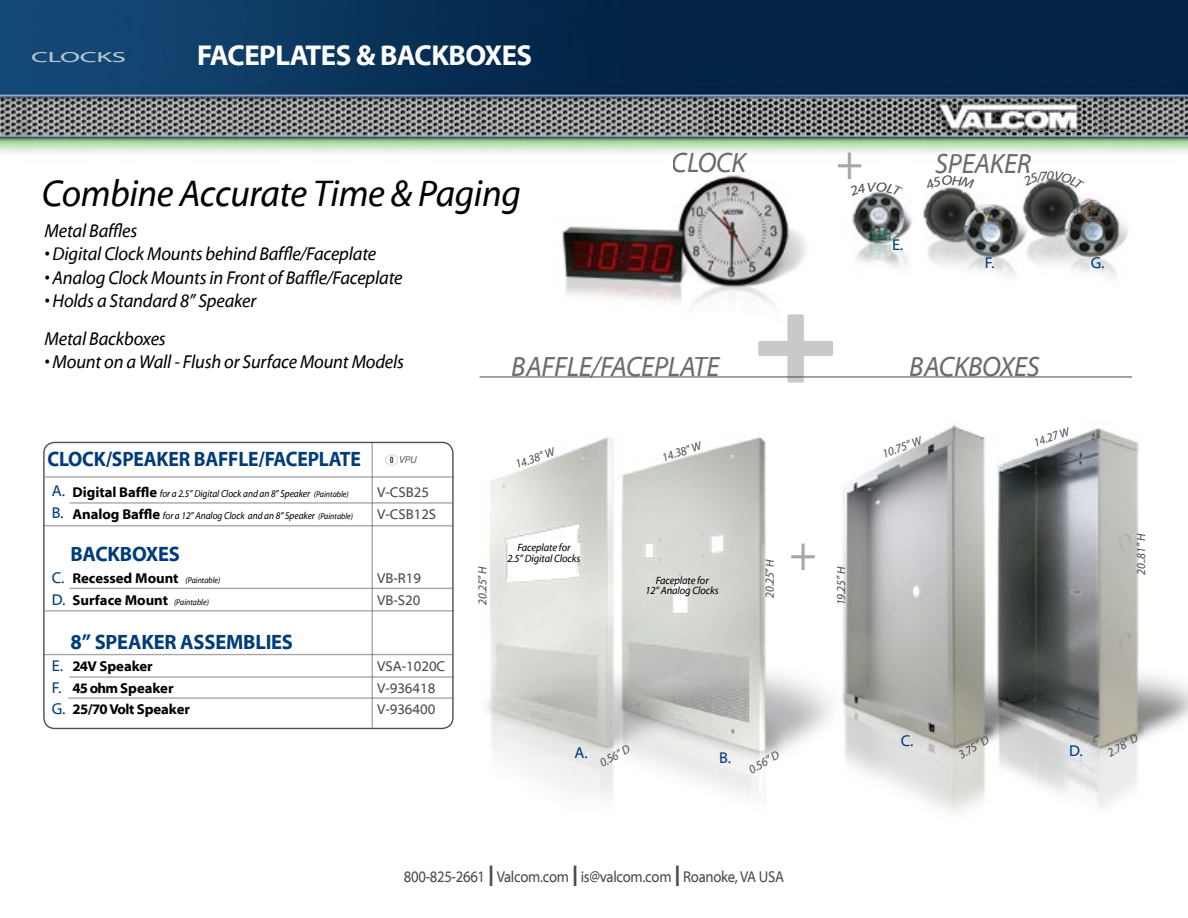
<style>
.page{position:relative;width:1188px;height:918px;background:#fff}
.page>*{position:absolute;margin:0;border:0;box-sizing:border-box;transform-origin:0 0}
.t1{font:italic 49.8px "Myriad Web Pro";color:#4d4d4f;scale:.95 1}
.t2{font:italic 37.65px "Myriad Web Pro";letter-spacing:-.01em;color:#000;scale:.95 1}
.t3{font:700 28.95px "Myriad Web Pro";letter-spacing:-.02em;color:#fff}
.t4{font:italic 28.2px "Myriad Web Pro";letter-spacing:-.01em;color:#4d4d4f;scale:.95 1}
.t5{font:700 21px "Myriad Web Pro";letter-spacing:-.01em;color:#003c79;scale:.91 1}
.t6{font:700 21px "Myriad Web Pro";letter-spacing:-.01em;color:#003c79;scale:.95 1}
.t7{font:italic 18.75px/37.7px "Myriad Web Pro";letter-spacing:-.01em;color:#000;scale:.95 1}
.t8{font:15.75px "Myriad Web Pro";letter-spacing:-.02em;color:#4d4d4f;scale:.9 1}
.t9{font:15.75px/21.6px "Myriad Web Pro";color:#003c79}
.t10{font:14.7px "Myriad Web Pro";letter-spacing:-.01em;color:#bac4cf;scale:1.9 1}
.t11{font:700 14.4px "Myriad Web Pro";letter-spacing:-.005em;color:#000}
.t12{font:14.4px/21.6px "Myriad Web Pro";letter-spacing:-.005em;color:#4d4d4f}
.t13{font:italic 12px "Myriad Web Pro";letter-spacing:-.01em;color:#4d4d4f;scale:.95 1}
.t14{font:italic 10.65px/10.6px "Myriad Web Pro";letter-spacing:-.01em;color:#000;text-align:center;scale:.95 1}
.t15{font:italic 10.35px "Myriad Web Pro";color:#616264}
.t16{font:italic 10.05px "Myriad Web Pro";letter-spacing:-.005em;color:#000;scale:.9 1}
.s1{font-weight:700;font-style:normal;font-size:14.4px}
.s2{font-size:8.55px}
.s3{font-weight:400;font-size:15.75px;color:#003c79}
.s4{font-weight:400;font-style:italic;font-size:8.55px}
.s5{font-size:30.45px}
</style>
<div class="page">
<img style="left:0;top:0;width:1188px;height:813px">
<div style="left:43px;top:442px;width:411px;height:287px;border:1px solid #4d4d4f;border-radius:11px"></div>
<hr style="left:372px;top:443px;width:1px;height:285px;background:#4d4d4f">
<hr style="left:45px;top:476px;width:409px;height:2px;background:#4d4d4f">
<hr style="left:45px;top:610px;width:409px;height:2px;background:#4d4d4f">
<hr style="left:70px;top:502px;width:383px;height:2px;background:#4d4d4f">
<hr style="left:70px;top:588px;width:383px;height:1px;background:#4d4d4f">
<hr style="left:44px;top:525px;width:409px;height:1px;background:#4d4d4f">
<hr style="left:44px;top:654px;width:409px;height:1px;background:#4d4d4f">
<hr style="left:70px;top:676px;width:383px;height:2px;background:#4d4d4f">
<hr style="left:68px;top:697px;width:385px;height:2px;background:#4d4d4f">
<svg style="left:386px;top:454px;width:11px;height:12px"></svg>
<hr style="left:480px;top:376px;width:652px;height:2px;background:#000">
<svg style="left:758px;top:314px;width:75px;height:69px"></svg>
<svg style="left:849px;top:182px;width:54px;height:15px"></svg>
<svg style="left:925px;top:175px;width:50px;height:15px"></svg>
<svg style="left:1023px;top:171px;width:62px;height:19px"></svg>
<p class="t10" style="left:31px;top:49px;width:51px">Clocks</p>
<h3 class="t3" style="left:197px;top:39px;width:337px">FACEPLATES &amp; BACKBOXES</h3>
<h2 class="t2" style="left:42px;top:173px;width:506px">Combine Accurate Time &amp; Paging</h2>
<h1 class="t1" style="left:836px;top:136px;width:31px">+</h1>
<h3 class="t4" style="left:672px;top:148px;width:79px">Clock</h3>
<h3 class="t4" style="left:935px;top:148px;width:103px">Speaker</h3>
<p class="t7" style="left:45px;top:212px;width:99px">Metal Baffles</p>
<p class="t7" style="left:45px;top:235px;width:351px">• Digital Clock Mounts behind Baffle/Faceplate</p>
<p class="t7" style="left:45px;top:259px;width:378px">• Analog Clock Mounts in Front of Baffle/Faceplate</p>
<p class="t7" style="left:45px;top:282px;width:224px">• Holds a Standard 8” Speaker<br>Metal Backboxes</p>
<p class="t7" style="left:45px;top:343px;width:380px">• Mount on a Wall - Flush or Surface Mount Models</p>
<p class="t9" style="left:892px;top:234px;width:13px">E.</p>
<p class="t9" style="left:985px;top:252px;width:11px">F.</p>
<h3 class="t4" style="left:512px;top:351px;width:220px">Baffle/Faceplate</h3>
<h3 class="t4" style="left:910px;top:351px;width:138px">Backboxes</h3>
<p class="t9" style="left:1091px;top:252px;width:15px">G.</p>
<p class="t5" style="left:48px;top:448px;width:346px">CLOCK/SPEAKER BAFF LE/FACEPLATE</p>
<p class="t15" style="left:399px;top:454px;width:20px">VPU</p>
<p class="t9" style="left:52px;top:480px;width:15px">A.<br>B.</p>
<p class="t16" style="left:73px;top:489px;width:308px"><span class="s1">DIGITAL BAFFLE</span> for a 2.5” Digital Clock and an 8” Speaker <span class="s2">(Paintable)</span></p>
<p class="t12" style="left:377px;top:482px;width:53px">V-CSB25</p>
<p class="t16" style="left:73px;top:510px;width:313px"><span class="s1">ANALOG BAFFLE</span> for a 12” Analog Clock and an 8” Speaker <span class="s2">(Paintable)</span></p>
<p class="t12" style="left:377px;top:504px;width:59px">V-CSB12S</p>
<p class="t6" style="left:71px;top:542px;width:117px">BACKBOXES</p>
<p class="t9" style="left:52px;top:568px;width:14px">C.</p>
<p class="t11" style="left:52px;top:592px;width:159px"><span class="s3">D.</span> SURFACE MOUNT <span class="s4">(Paintable)</span></p>
<p class="t11" style="left:73px;top:571px;width:149px">RECESSED MOUNT <span class="s4">(Paintable)</span></p>
<p class="t12" style="left:377px;top:568px;width:45px">VB-R19<br>VB-S20</p>
<p class="t6" style="left:71px;top:630px;width:233px">8” SPEAKER ASSEMBLIES</p>
<p class="t9" style="left:52px;top:655px;width:13px">E.<br>F.</p>
<p class="t11" style="left:52px;top:701px;width:140px"><span class="s3">G.</span> 25/70 VOLT SPEAKER</p>
<p class="t11" style="left:73px;top:658px;width:82px">24V SPEAKER</p>
<p class="t12" style="left:377px;top:656px;width:70px">VSA-1020C</p>
<p class="t11" style="left:73px;top:680px;width:103px">45 OHM SPEAKER</p>
<p class="t12" style="left:377px;top:677px;width:60px">V-936418<br>V-936400</p>
<p class="t13" style="left:514px;top:458px;width:44px;rotate:-19deg">14.38” W</p>
<p class="t13" style="left:476px;top:605px;width:42px;rotate:-90deg">20.25” H</p>
<p class="t14" style="left:507px;top:543px;width:79px">Faceplate for<br>2.5” Digital Clocks</p>
<p class="t13" style="left:661px;top:452px;width:44px;rotate:-19deg">14.38” W</p>
<p class="t14" style="left:646px;top:575px;width:79px">Faceplate for<br>12” Analog Clocks</p>
<p class="t13" style="left:763px;top:598px;width:42px;rotate:-90deg">20.25” H</p>
<h1 class="t1" style="left:788px;top:527px;width:31px">+</h1>
<p class="t13" style="left:835px;top:605px;width:42px;rotate:-90deg">19.25” H</p>
<p class="t13" style="left:881px;top:448px;width:44px;rotate:-19deg">10.75” W</p>
<p class="t13" style="left:1032px;top:437px;width:40px;rotate:-19deg">14.27 W</p>
<p class="t13" style="left:1135px;top:575px;width:45px;rotate:-90deg">20..81” H</p>
<p class="t13" style="left:956px;top:750px;width:36px;rotate:-30deg">3.75” D</p>
<p class="t9" style="left:901px;top:731px;width:14px">C.</p>
<p class="t13" style="left:597px;top:758px;width:36px;rotate:-30deg">0.56” D</p>
<p class="t13" style="left:747px;top:765px;width:36px;rotate:-30deg">0.56” D</p>
<p class="t9" style="left:575px;top:743px;width:15px">A.</p>
<p class="t9" style="left:1069px;top:740px;width:15px">D.</p>
<p class="t9" style="left:719px;top:747px;width:13px">B.</p>
<p class="t13" style="left:1105px;top:748px;width:36px;rotate:-30deg">2.78” D</p>
<p class="t8" style="left:404px;top:868px;width:424px">800-825-2661 <span class="s5">I</span> Valcom.com <span class="s5">I</span> is@valcom.com <span class="s5">I</span> Roanoke, VA USA</p>
</div>
